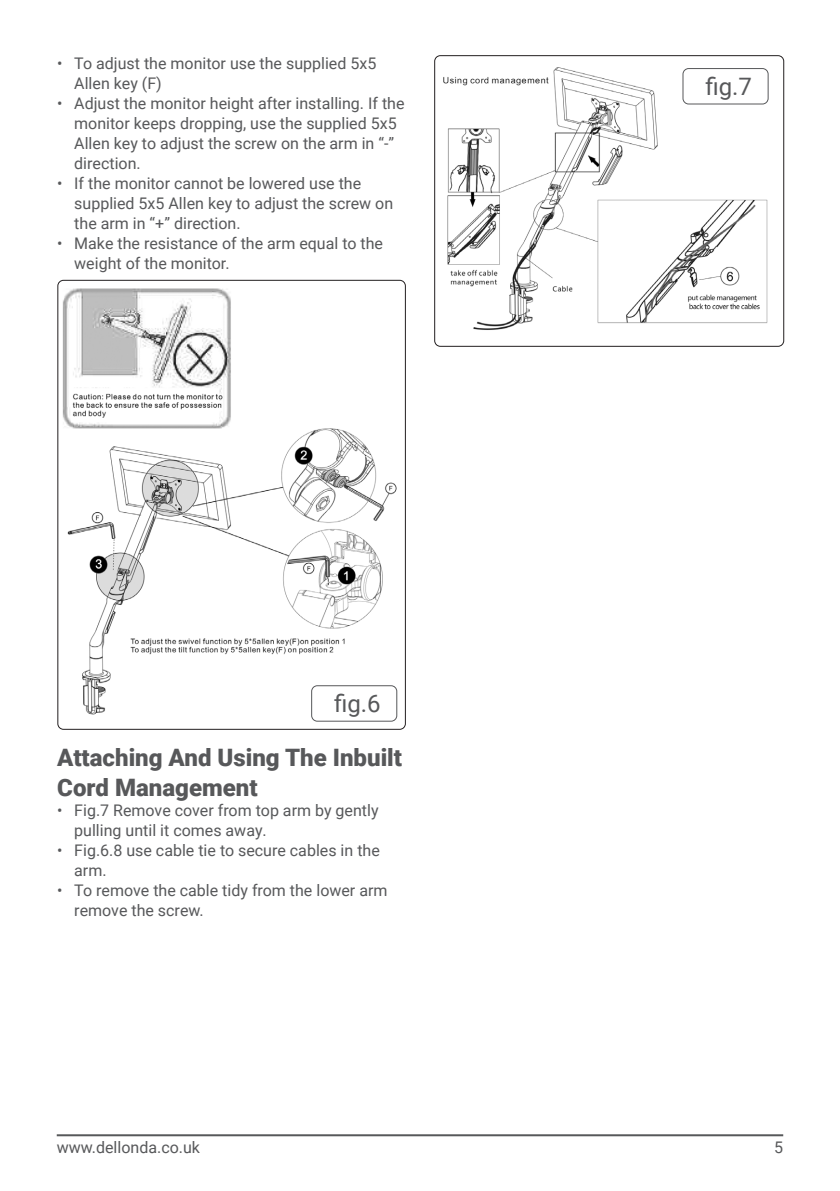
<style>
.page{position:relative;width:840px;height:1191px;background:#fff}
.page>*{position:absolute;margin:0;border:0;box-sizing:border-box;transform-origin:0 0}
.Section_Header{font:900 24px/30px "Roboto";color:#57585a}
.t1{font:24px "Roboto";color:#57585a}
.t2{font:16px/20px "Roboto";color:#57585a}
</style>
<div class="page">
<hr style="left:57px;top:1134px;width:725px;height:2px;background:#57585a">
<img style="left:59px;top:281px;width:346px;height:441px">
<div style="left:57px;top:280px;width:348px;height:450px;border:1px solid #231f20;border-radius:6px"></div>
<div style="left:311px;top:685px;width:86px;height:36px;border:1px solid #57585a;border-radius:6px"></div>
<img style="left:436px;top:56px;width:347px;height:274px">
<div style="left:434px;top:55px;width:349px;height:292px;border:1px solid #231f20;border-radius:6px"></div>
<div style="left:682px;top:68px;width:86px;height:36px;border:1px solid #57585a;border-radius:6px"></div>
<p class="t2" style="left:74px;top:52px;width:303px;text-indent:-17px">• To adjust the monitor use the supplied 5x5<br>Allen key (F)</p>
<p class="t2" style="left:74px;top:92px;width:331px;text-indent:-17px">• Adjust the monitor height after installing. If the monitor keeps dropping, use the supplied 5x5<br>Allen key to adjust the screw on the arm in “-” direction.</p>
<p class="t2" style="left:74px;top:172px;width:320px;text-indent:-17px">• If the monitor cannot be lowered use the supplied 5x5 Allen key to adjust the screw on the arm in “+” direction.</p>
<p class="t2" style="left:74px;top:232px;width:310px;text-indent:-17px">• Make the resistance of the arm equal to the weight of the monitor.</p>
<p class="t1" style="left:334px;top:687px;width:48px">fig.6</p>
<p class="Section_Header" style="left:57px;top:741px;width:346px">Attaching And Using The Inbuilt<br>Cord Management</p>
<p class="t2" style="left:74px;top:799px;width:306px;text-indent:-17px">• Fig.7 Remove cover from top arm by gently pulling until it comes away.</p>
<p class="t2" style="left:74px;top:839px;width:307px;text-indent:-17px">• Fig.6.8 use cable tie to secure cables in the arm.</p>
<p class="t2" style="left:74px;top:879px;width:314px;text-indent:-17px">• To remove the cable tidy from the lower arm remove the screw.</p>
<p class="t1" style="left:705px;top:70px;width:48px">fig.7</p>
<p class="t2" style="left:57px;top:1137px;width:145px">www.dellonda.co.uk</p>
<p class="t2" style="left:773px;top:1137px;width:10px">5</p>
</div>
